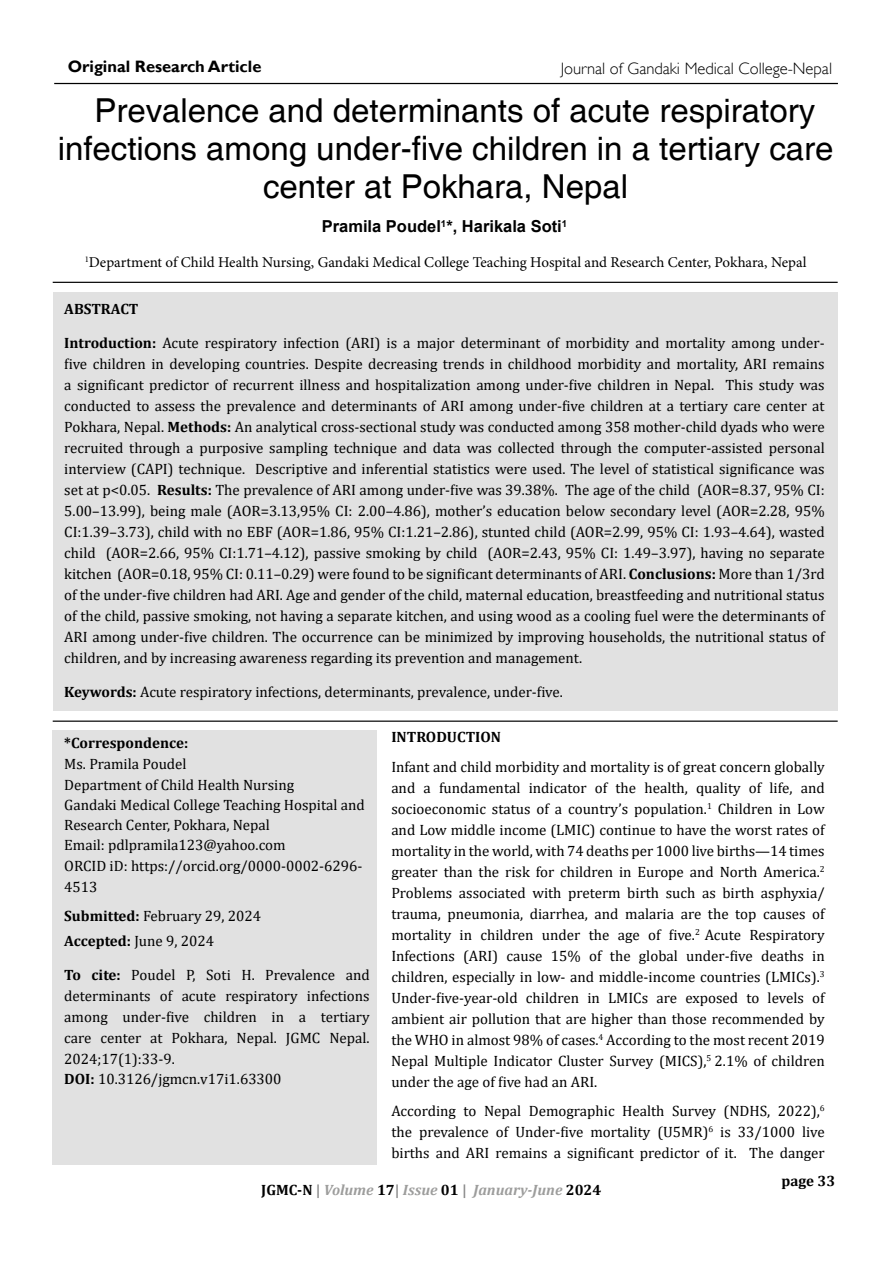
<style>
.page{position:relative;width:893px;height:1263px;background:#fff}
.page>*{position:absolute;margin:0;border:0;box-sizing:border-box;transform-origin:0 0}
.t1{font:33px/38px "Helvetica";color:#000;text-align:center}
.t2{font:300 16.5px "Gill Sans";color:#000}
.t3{font:700 16.5px "Arial";color:#000}
.t4{font:700 16.5px "Gill Sans";color:#000}
.t5{font:15px/21px "Cambria";color:#000}
.t6{font:15px "Minion Pro";color:#000}
.t7{font:700 15px "Cambria";color:#000}
.t8{font:italic 700 15px "Cambria";color:#9d9d9c}
.s1{font-weight:700}
.s2{font-style:normal;color:#000}
.s3{font-style:normal;color:#878787}
</style>
<div class="page">
<hr style="left:54px;top:83px;width:784px;height:1px;background:#000">
<div style="left:53px;top:292px;width:784px;height:419px;background:#e1e1e1"></div>
<div style="left:53px;top:730px;width:324px;height:435px;background:#e1e1e1"></div>
<hr style="left:53px;top:282px;width:785px;height:1px;background:#000">
<hr style="left:53px;top:720px;width:785px;height:2px;background:#000">
<p class="t4" style="left:68px;top:56px;width:195px">Original Research Article</p>
<p class="t2" style="left:561px;top:58px;width:273px">Journal of Gandaki Medical College-Nepal</p>
<h1 class="t1" style="left:58px;top:92px;width:777px">Prevalence and determinants of acute respiratory infections among under-five children in a tertiary care center at Pokhara, Nepal</h1>
<p class="t3" style="left:322px;top:215px;width:247px">Pramila Poudel<sup>1</sup>*, Harikala Soti<sup>1</sup></p>
<p class="t6" style="left:85px;top:252px;width:723px"><sup>1</sup>Department of Child Health Nursing, Gandaki Medical College Teaching Hospital and Research Center, Pokhara, Nepal</p>
<p class="t7" style="left:64px;top:298px;width:76px">ABSTRACT</p>
<p class="t5" style="left:64px;top:332px;width:762px;text-align:justify"><span class="s1">Introduction:</span> Acute respiratory infection (ARI) is a major determinant of morbidity and mortality among under&shy;five children in developing countries. Despite decreasing trends in childhood morbidity and mortality, ARI remains a significant predictor of recurrent illness and hospitalization among under-five children in Nepal. This study was conducted to assess the prevalence and determinants of ARI among under-five children at a tertiary care center at Pokhara, Nepal. <span class="s1">Methods:</span> An analytical cross-sectional study was conducted among 358 mother-child dyads who were recruited through a purposive sampling technique and data was collected through the computer-assisted personal interview (CAPI) technique. Descriptive and inferential statistics were used. The level of statistical significance was set at p&lt;0.05. <span class="s1">Results:</span> The prevalence of ARI among under-five was 39.38%. The age of the child (AOR=8.37, 95% CI:<br>5.00–13.99), being male (AOR=3.13,95% CI: 2.00–4.86), mother’s education below secondary level (AOR=2.28, 95% CI:1.39–3.73), child with no EBF (AOR=1.86, 95% CI:1.21–2.86), stunted child (AOR=2.99, 95% CI: 1.93–4.64), wasted child (AOR=2.66, 95% CI:1.71–4.12), passive smoking by child (AOR=2.43, 95% CI: 1.49–3.97), having no separate kitchen (AOR=0.18, 95% CI: 0.11–0.29) were found to be significant determinants of ARI. <span class="s1">Conclusions:</span> More than 1/3rd of the under-five children had ARI. Age and gender of the child, maternal education, breastfeeding and nutritional status of the child, passive smoking, not having a separate kitchen, and using wood as a cooling fuel were the determinants of ARI among under-five children. The occurrence can be minimized by improving households, the nutritional status of children, and by increasing awareness regarding its prevention and management.</p>
<p class="t5" style="left:64px;top:681px;width:500px"><span class="s1">Keywords:</span> Acute respiratory infections, determinants, prevalence, under-five.</p>
<p class="t7" style="left:64px;top:732px;width:125px">*Correspondence:</p>
<p class="t5" style="left:64px;top:754px;width:302px;line-height:20.4px">Ms. Pramila Poudel<br>Department of Child Health Nursing<br>Gandaki Medical College Teaching Hospital and<br>Research Center, Pokhara, Nepal<br>Email: pdlpramila123@yahoo.com<br>ORCID iD: https://orcid.org/0000-0002-6296-<br>4513</p>
<p class="t5" style="left:64px;top:904px;width:198px;line-height:24.8px"><span class="s1">Submitted:</span> February 29, 2024<br><span class="s1">Accepted:</span> June 9, 2024</p>
<p class="t5" style="left:64px;top:964px;width:307px"><span class="s1">To cite:</span> Poudel P, Soti H. Prevalence and determinants of acute respiratory infections among under-five children in a tertiary care center at Pokhara, Nepal. JGMC Nepal.<br>2024;17(1):33-9.<br><span class="s1">DOI:</span> 10.3126/jgmcn.v17i1.63300</p>
<p class="t7" style="left:391px;top:726px;width:111px">INTRODUCTION</p>
<p class="t5" style="left:391px;top:756px;width:435px;text-align:justify">Infant and child morbidity and mortality is of great concern globally and a fundamental indicator of the health, quality of life, and socioeconomic status of a country’s population.<sup>1</sup> Children in Low and Low middle income (LMIC) continue to have the worst rates of mortality in the world, with 74 deaths per 1000 live births—14 times greater than the risk for children in Europe and North America.<sup>2<br></sup>Problems associated with preterm birth such as birth asphyxia/ trauma, pneumonia, diarrhea, and malaria are the top causes of mortality in children under the age of five.<sup>2</sup> Acute Respiratory Infections (ARI) cause 15% of the global under-five deaths in children, especially in low- and middle-income countries (LMICs).<sup>3<br></sup>Under-five-year-old children in LMICs are exposed to levels of ambient air pollution that are higher than those recommended by the WHO in almost 98% of cases.<sup>4</sup> According to the most recent 2019<br>Nepal Multiple Indicator Cluster Survey (MICS),<sup>5</sup> 2.1% of children under the age of five had an ARI.</p>
<p class="t5" style="left:391px;top:1100px;width:435px;text-align:justify">According to Nepal Demographic Health Survey (NDHS, 2022),<sup>6 </sup>the prevalence of Under-five mortality (U5MR)<sup>6</sup> is 33/1000 live births and ARI remains a significant predictor of it. The danger</p>
<p class="t8" style="left:261px;top:1181px;width:342px"><span class="s2">JGMC-N</span> <span class="s3">|</span> Volume <span class="s2">17</span><span class="s3">|</span> Issue <span class="s2">01</span> <span class="s3">|</span> January-June <span class="s2">2024</span></p>
<p class="t7" style="left:781px;top:1170px;width:55px">page 33</p>
</div>
